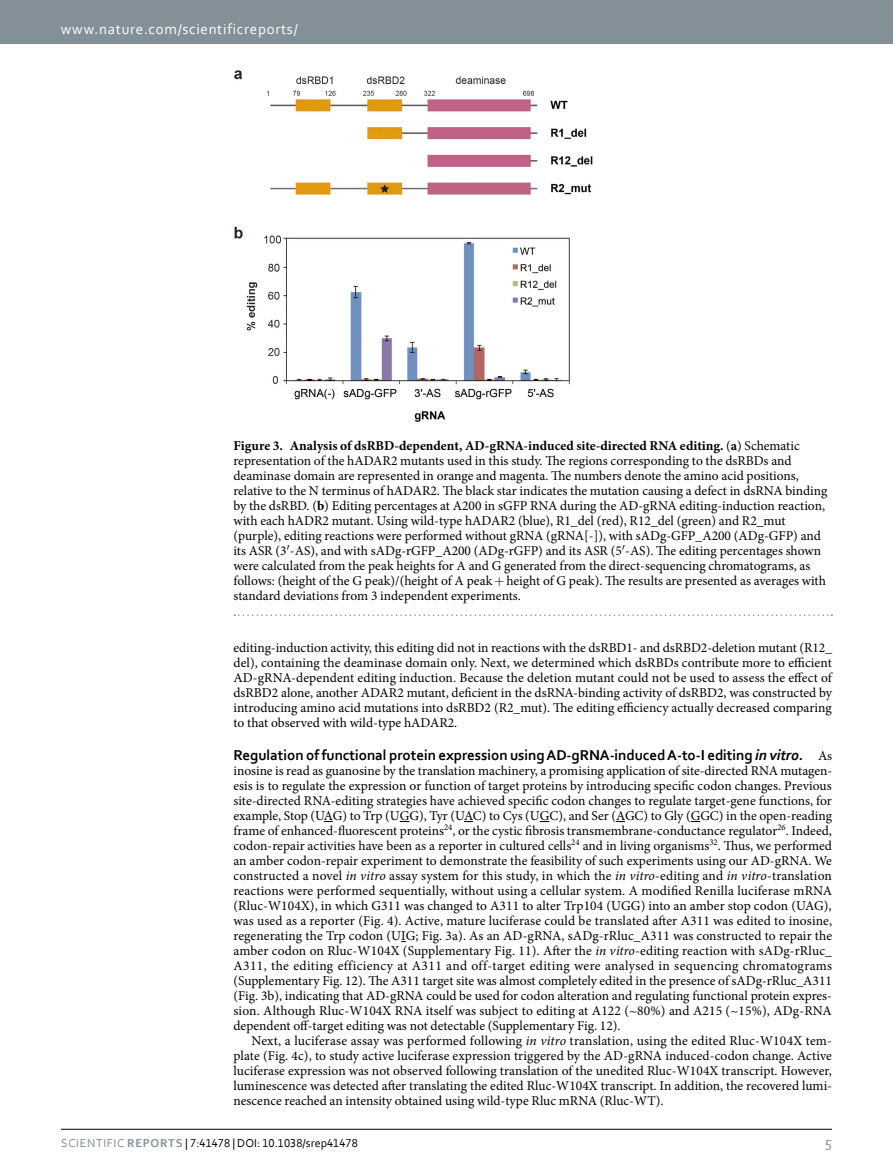
<style>
.page{position:relative;width:893px;height:1174px;background:#fff}
.page>*{position:absolute;margin:0;border:0;box-sizing:border-box;transform-origin:0 0}
.t1{font:700 15px "Corbel";letter-spacing:-.005em;color:#000}
.t2{font:15px "Corbel";letter-spacing:.045em;color:#fff}
.t3{font:15px "Corbel";color:#839097}
.t4{font:13.5px/15px "Minion Pro";color:#000;text-align:justify}
.t5{font:12px "Corbel";color:#000}
.s1{font-weight:700}
.s2{font-style:italic}
.s3{font-family:"Minion Pro";font-weight:400;font-size:13.5px}
.s4{color:#839097}
.s5{font-weight:700;color:#839097}
</style>
<div class="page">
<div style="left:0;top:0;width:893px;height:43px;background:#839097"></div>
<hr style="left:61px;top:1129px;width:771px;height:1px;background:#000">
<img style="left:234px;top:70px;width:359px;height:352px">
<svg style="left:234px;top:614px;width:598px;height:2px"></svg>
<p class="t2" style="left:61px;top:19px;width:238px">www.nature.com/scientificreports/</p>
<p class="t4" style="left:233px;top:438px;width:595px;text-align:left"><span class="s1">Figure 3. Analysis of dsRBD-dependent, AD-gRNA-induced site-directed RNA editing.</span> (<span class="s1">a</span>) Schematic representation of the hADAR2 mutants used in this study. The regions corresponding to the dsRBDs and deaminase domain are represented in orange and magenta. The numbers denote the amino acid positions, relative to the N terminus of hADAR2. The black star indicates the mutation causing a defect in dsRNA binding by the dsRBD. (<span class="s1">b</span>) Editing percentages at A200 in sGFP RNA during the AD-gRNA editing-induction reaction, with each hADR2 mutant. Using wild-type hADAR2 (blue), R1_del (red), R12_del (green) and R2_mut (purple), editing reactions were performed without gRNA (gRNA[-]), with sADg-GFP_A200 (ADg-GFP) and its ASR (3 -AS), and with sADg-rGFP_A200 (ADg-rGFP) and its ASR (5 -AS). The editing percentages shown were calculated from the peak heights for A and G generated from the direct-sequencing chromatograms, as follows: (height of the G peak)/(height of A peak height of G peak). The results are presented as averages with standard deviations from 3 independent experiments.</p>
<p class="t4" style="left:233px;top:640px;width:600px">editing-induction activity, this editing did not in reactions with the dsRBD1- and dsRBD2-deletion mutant (R12_ del), containing the deaminase domain only. Next, we determined which dsRBDs contribute more to efficient AD-gRNA-dependent editing induction. Because the deletion mutant could not be used to assess the effect of dsRBD2 alone, another ADAR2 mutant, deficient in the dsRNA-binding activity of dsRBD2, was constructed by introducing amino acid mutations into dsRBD2 (R2_mut). The editing efficiency actually decreased comparing to that observed with wild-type hADAR2.</p>
<p class="t1" style="left:233px;top:745px;width:600px">Regulation of functional protein expression using AD-gRNA-induced A-to-I editing <span class="s2">in vitro</span>. <span class="s3">As</span></p>
<p class="t4" style="left:233px;top:763px;width:600px">inosine is read as guanosine by the translation machinery, a promising application of site-directed RNA mutagen&shy;esis is to regulate the expression or function of target proteins by introducing specific codon changes. Previous site-directed RNA-editing strategies have achieved specific codon changes to regulate target-gene functions, for example, Stop (UAG) to Trp (UGG), Tyr (UAC) to Cys (UGC), and Ser (AGC) to Gly (GGC) in the open-reading frame of enhanced-fluorescent proteins<sup>24</sup>, or the cystic fibrosis transmembrane-conductance regulator<sup>26</sup>. Indeed, codon-repair activities have been as a reporter in cultured cells<sup>24</sup> and in living organisms<sup>32</sup>. Thus, we performed an amber codon-repair experiment to demonstrate the feasibility of such experiments using our AD-gRNA. We constructed a novel <span class="s2">in vitro</span> assay system for this study, in which the <span class="s2">in vitro</span>-editing and <span class="s2">in vitro</span>-translation reactions were performed sequentially, without using a cellular system. A modified Renilla luciferase mRNA (Rluc-W104X), in which G311 was changed to A311 to alter Trp104 (UGG) into an amber stop codon (UAG), was used as a reporter (Fig. 4). Active, mature luciferase could be translated after A311 was edited to inosine, regenerating the Trp codon (UIG; Fig. 3a). As an AD-gRNA, sADg-rRluc_A311 was constructed to repair the amber codon on Rluc-W104X (Supplementary Fig. 11). After the <span class="s2">in vitro</span>-editing reaction with sADg-rRluc_ A311, the editing efficiency at A311 and off-target editing were analysed in sequencing chromatograms (Supplementary Fig. 12). The A311 target site was almost completely edited in the presence of sADg-rRluc_A311 (Fig. 3b), indicating that AD-gRNA could be used for codon alteration and regulating functional protein expres&shy;sion. Although Rluc-W104X RNA itself was subject to editing at A122 (~80%) and A215 (~15%), ADg-RNA dependent off-target editing was not detectable (Supplementary Fig. 12).</p>
<p class="t4" style="left:233px;top:1033px;width:600px;text-indent:18px">Next, a luciferase assay was performed following <span class="s2">in vitro</span> translation, using the edited Rluc-W104X tem&shy;plate (Fig. 4c), to study active luciferase expression triggered by the AD-gRNA induced-codon change. Active luciferase expression was not observed following translation of the unedited Rluc-W104X transcript. However, luminescence was detected after translating the edited Rluc-W104X transcript. In addition, the recovered lumi&shy;nescence reached an intensity obtained using wild-type Rluc mRNA (Rluc-WT).</p>
<p class="t5" style="left:61px;top:1135px;width:298px"><span class="s4">Scientific</span> <span class="s5">Reports</span> | 7:41478 | DOI: 10.1038/srep41478</p>
<p class="t3" style="left:825px;top:1132px;width:9px">5</p>
</div>
